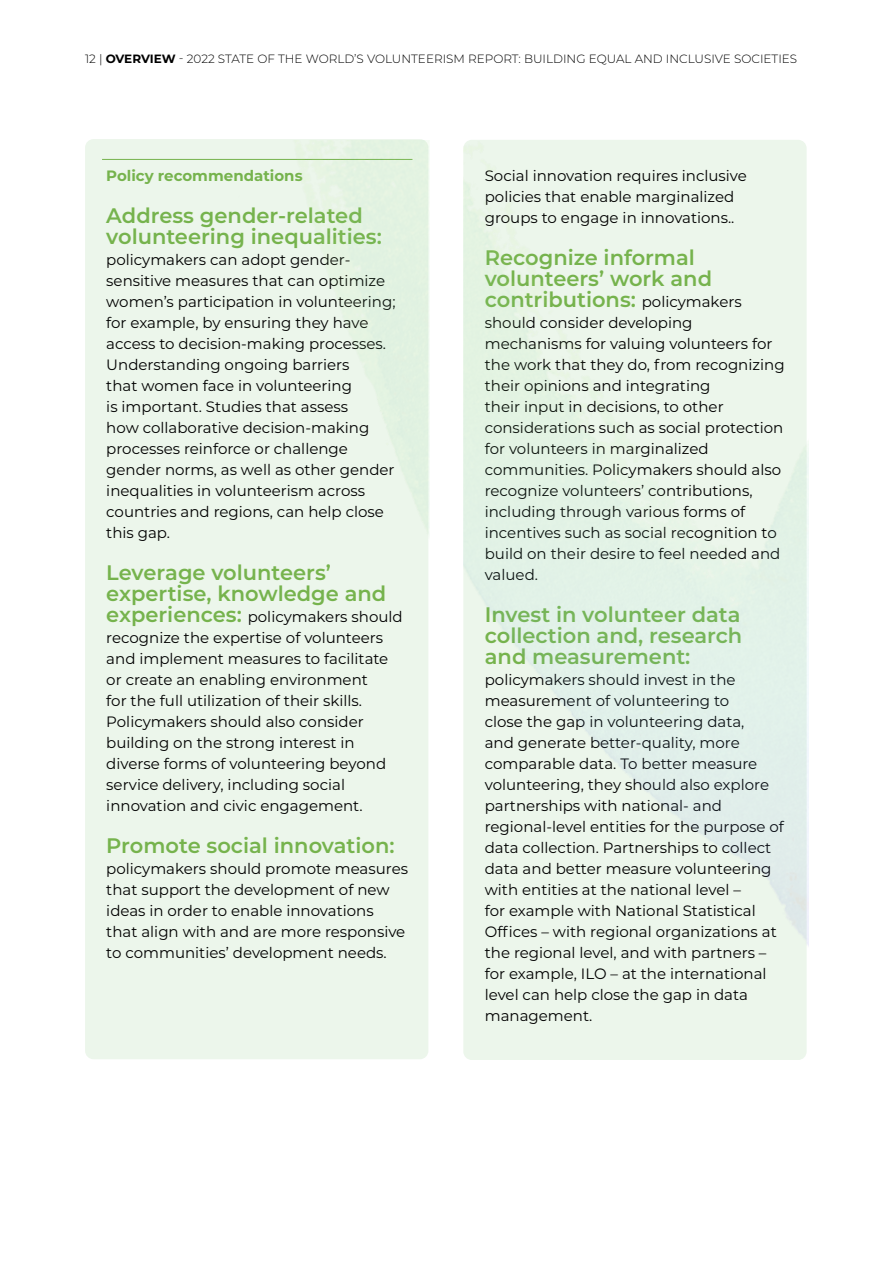
<style>
.page{position:relative;width:893px;height:1263px;background:#fff}
.page>*{position:absolute;margin:0;border:0;box-sizing:border-box;transform-origin:0 0}
.t1{font:600 21px/21px "Montserrat";color:#76b34d}
.t2{font:15px/21px "Montserrat";color:#000}
.t3{font:700 15px "Montserrat";color:#76b34d}
.t4{font:300 12px "Montserrat";color:#000}
.s1{font-weight:700}
.s2{font-weight:600;font-size:21px;color:#76b34d}
.s3{font-weight:400;font-size:15px;color:#000}
</style>
<div class="page">
<div style="left:85px;top:139px;width:343px;height:920px;background:#ecf6eb;border-radius:9px"></div>
<img style="left:87px;top:140px;width:343px;height:398px">
<p class="t4" style="left:85px;top:50px;width:714px">12 | <span class="s1">OVERVIEW</span> - 2022 STATE OF THE WORLD’S VOLUNTEERISM REPORT: BUILDING EQUAL AND INCLUSIVE SOCIETIES</p>
<p class="t3" style="left:106px;top:165px;width:198px">Policy recommendations</p>
<h1 class="t1" style="left:106px;top:204px;width:277px">Address gender-related volunteering inequalities:</h1>
<p class="t2" style="left:106px;top:249px;width:291px">policymakers can adopt gender&shy;sensitive measures that can optimize women’s participation in volunteering; for example, by ensuring they have access to decision-making processes.<br>Understanding ongoing barriers<br>that women face in volunteering<br>is important. Studies that assess<br>how collaborative decision-making processes reinforce or challenge gender norms, as well as other gender inequalities in volunteerism across countries and regions, can help close this gap.</p>
<h1 class="t1" style="left:106px;top:561px;width:282px">Leverage volunteers’ expertise, knowledge and</h1>
<p class="t2" style="left:106px;top:606px;width:298px"><span class="s2">experiences:</span> policymakers should recognize the expertise of volunteers and implement measures to facilitate or create an enabling environment<br>for the full utilization of their skills.<br>Policymakers should also consider building on the strong interest in diverse forms of volunteering beyond service delivery, including social innovation and civic engagement.</p>
<h1 class="t1" style="left:106px;top:834px;width:290px">Promote social innovation:</h1>
<p class="t2" style="left:106px;top:858px;width:303px">policymakers should promote measures that support the development of new ideas in order to enable innovations that align with and are more responsive to communities’ development needs.</p>
<p class="t2" style="left:485px;top:165px;width:264px">Social innovation requires inclusive policies that enable marginalized groups to engage in innovations..</p>
<h1 class="t1" style="left:485px;top:246px;width:258px">Recognize informal volunteers’ work and contributions: <span class="s3">policymakers</span></h1>
<p class="t2" style="left:485px;top:312px;width:301px">should consider developing mechanisms for valuing volunteers for the work that they do, from recognizing their opinions and integrating<br>their input in decisions, to other considerations such as social protection for volunteers in marginalized communities. Policymakers should also recognize volunteers’ contributions, including through various forms of incentives such as social recognition to build on their desire to feel needed and valued.</p>
<h1 class="t1" style="left:485px;top:603px;width:259px;text-align:justify">Invest in volunteer data collection and, research and measurement:</h1>
<p class="t2" style="left:485px;top:669px;width:301px">policymakers should invest in the measurement of volunteering to<br>close the gap in volunteering data,<br>and generate better-quality, more comparable data. To better measure volunteering, they should also explore partnerships with national- and regional-level entities for the purpose of data collection. Partnerships to collect data and better measure volunteering with entities at the national level –<br>for example with National Statistical Offices – with regional organizations at the regional level, and with partners – for example, ILO – at the international level can help close the gap in data management.</p>
</div>
